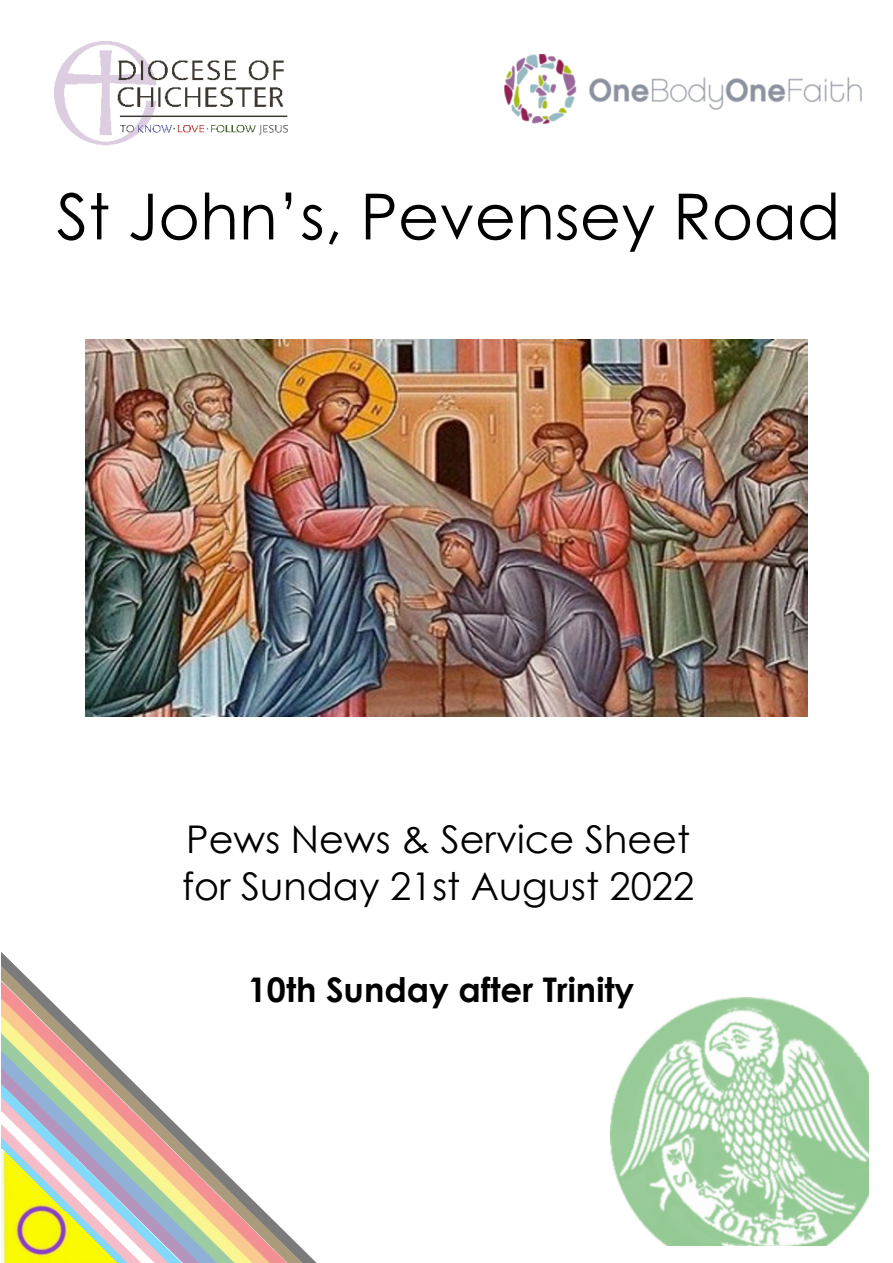
<style>
.page{position:relative;width:893px;height:1263px;background:#fff}
.page>*{position:absolute;margin:0;border:0;box-sizing:border-box;transform-origin:0 0}
.t1{font:63.6px "Century Gothic";color:#000}
.t2{font:38.25px/46.8px "Century Gothic";color:#000}
.t3{font:700 37.5px "Arial";color:#fff;scale:1.04 1}
.t4{font:700 33.9px "Century Gothic";color:#000}
</style>
<div class="page">
<img style="left:505px;top:54px;width:357px;height:70px">
<img style="left:55px;top:41px;width:232px;height:105px">
<img style="left:611px;top:997px;width:258px;height:249px">
<svg style="left:1px;top:952px;width:316px;height:311px"></svg>
<svg style="left:415px;top:716px;width:139px;height:1px"></svg>
<img style="left:86px;top:339px;width:722px;height:377px">
<h1 class="t1" style="left:57px;top:192px;width:785px">St John’s, Pevensey Road</h1>
<p class="t3" style="left:412px;top:214px;width:12px">,</p>
<p class="t2" style="left:182px;top:820px;width:514px">Pews News &amp; Service Sheet for Sunday 21st August 2022</p>
<p class="t4" style="left:248px;top:976px;width:388px">10th Sunday after Trinity</p>
</div>
